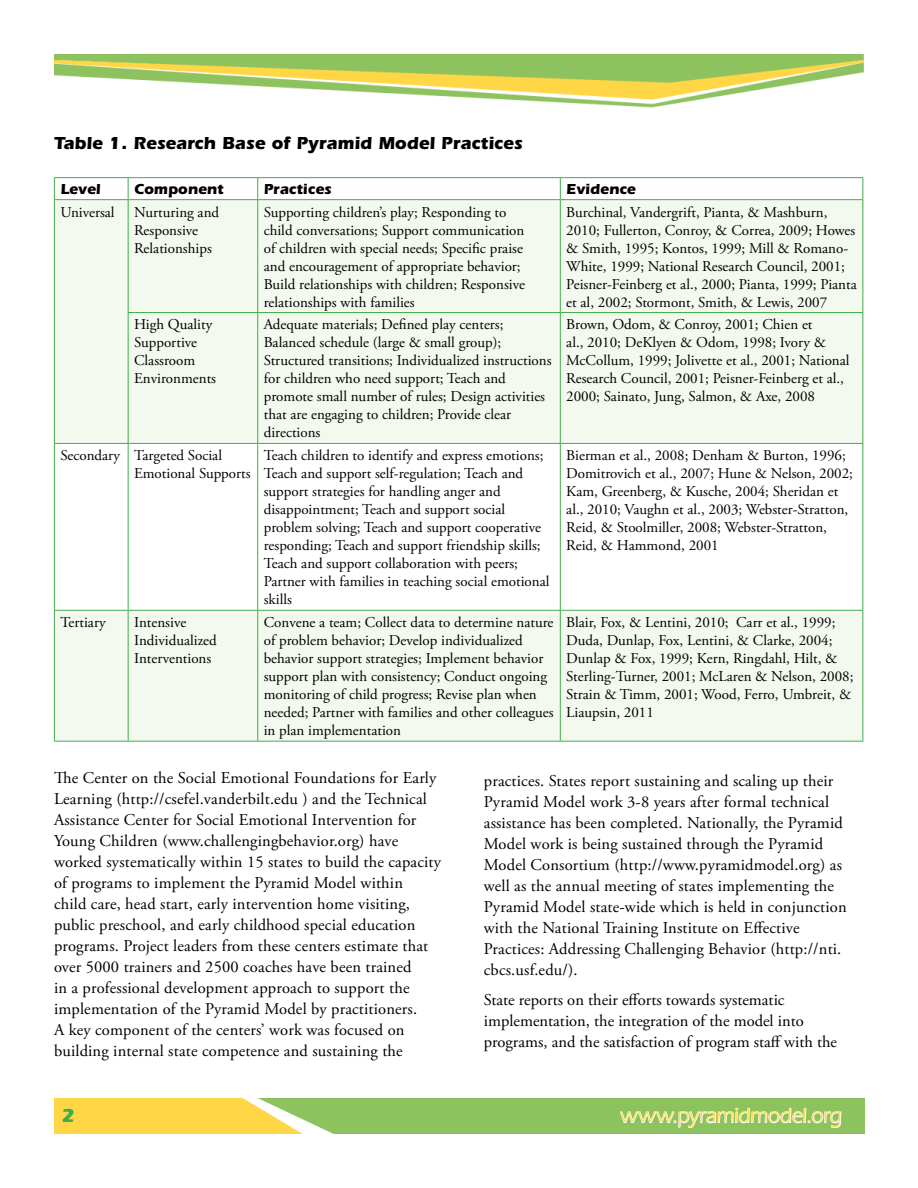
<style>
.page{position:relative;width:918px;height:1188px;background:#fff}
.page>*{position:absolute;margin:0;border:0;box-sizing:border-box;transform-origin:0 0}
.t1{font:21px "ITC Eras Std";letter-spacing:-.005em;color:#ffd646}
.t2{font:700 19.5px "ITC Eras Std";color:#41ad49}
.t3{font:700 18px "ITC Eras Std";color:#000}
.t4{font:16.5px/21px "Adobe Garamond Pro";letter-spacing:.01em;color:#000}
.t5{font:15px/18px "Adobe Garamond Pro";color:#000}
.t6{font:700 15px "ITC Eras Std";color:#000}
</style>
<div class="page">
<div style="left:8px;top:1037px;width:857px;height:97px;background:#8dc35e"></div>
<svg style="left:8px;top:1098px;width:326px;height:36px;fill:#fff"></svg>
<svg style="left:54px;top:1098px;width:249px;height:36px;background:#f8d753"></svg>
<div style="left:0;top:946px;width:918px;height:152px;background:#fff"></div>
<svg style="left:620px;top:1107px;width:222px;height:21px"></svg>
<svg style="left:55px;top:200px;width:807px;height:541px;fill:#f4f9ef"></svg>
<hr style="left:54px;top:177px;width:74px;height:1px;background:#41ad49">
<svg style="left:54px;top:178px;width:1px;height:21px"></svg>
<hr style="left:128px;top:177px;width:130px;height:1px;background:#41ad49">
<svg style="left:128px;top:178px;width:1px;height:21px"></svg>
<hr style="left:258px;top:177px;width:302px;height:1px;background:#41ad49">
<svg style="left:257px;top:178px;width:1px;height:21px"></svg>
<hr style="left:560px;top:177px;width:303px;height:1px;background:#41ad49">
<svg style="left:560px;top:178px;width:1px;height:21px"></svg>
<svg style="left:862px;top:178px;width:1px;height:21px"></svg>
<hr style="left:54px;top:199px;width:74px;height:1px;background:#41ad49">
<hr style="left:54px;top:200px;width:1px;height:113px;background:#41ad49">
<hr style="left:54px;top:313px;width:1px;height:130px;background:#41ad49">
<hr style="left:128px;top:199px;width:130px;height:1px;background:#41ad49">
<hr style="left:128px;top:200px;width:1px;height:112px;background:#41ad49">
<hr style="left:258px;top:199px;width:302px;height:1px;background:#41ad49">
<hr style="left:257px;top:200px;width:1px;height:112px;background:#41ad49">
<hr style="left:560px;top:199px;width:303px;height:1px;background:#41ad49">
<hr style="left:560px;top:200px;width:1px;height:112px;background:#41ad49">
<hr style="left:862px;top:200px;width:1px;height:112px;background:#41ad49">
<hr style="left:128px;top:312px;width:130px;height:1px;background:#41ad49">
<hr style="left:128px;top:313px;width:1px;height:130px;background:#41ad49">
<hr style="left:258px;top:312px;width:302px;height:1px;background:#41ad49">
<hr style="left:257px;top:313px;width:1px;height:130px;background:#41ad49">
<hr style="left:560px;top:312px;width:303px;height:1px;background:#41ad49">
<hr style="left:560px;top:313px;width:1px;height:130px;background:#41ad49">
<hr style="left:862px;top:313px;width:1px;height:130px;background:#41ad49">
<hr style="left:54px;top:443px;width:74px;height:1px;background:#41ad49">
<hr style="left:54px;top:444px;width:1px;height:166px;background:#41ad49">
<hr style="left:128px;top:443px;width:130px;height:1px;background:#41ad49">
<hr style="left:128px;top:444px;width:1px;height:166px;background:#41ad49">
<hr style="left:258px;top:443px;width:302px;height:1px;background:#41ad49">
<hr style="left:257px;top:444px;width:1px;height:166px;background:#41ad49">
<hr style="left:560px;top:443px;width:303px;height:1px;background:#41ad49">
<hr style="left:560px;top:444px;width:1px;height:166px;background:#41ad49">
<hr style="left:862px;top:444px;width:1px;height:166px;background:#41ad49">
<hr style="left:54px;top:610px;width:74px;height:1px;background:#41ad49">
<hr style="left:54px;top:611px;width:1px;height:130px;background:#41ad49">
<hr style="left:128px;top:610px;width:130px;height:1px;background:#41ad49">
<hr style="left:128px;top:611px;width:1px;height:130px;background:#41ad49">
<hr style="left:258px;top:610px;width:302px;height:1px;background:#41ad49">
<hr style="left:257px;top:611px;width:1px;height:130px;background:#41ad49">
<hr style="left:560px;top:610px;width:303px;height:1px;background:#41ad49">
<hr style="left:560px;top:611px;width:1px;height:130px;background:#41ad49">
<hr style="left:862px;top:611px;width:1px;height:130px;background:#41ad49">
<hr style="left:54px;top:741px;width:74px;height:1px;background:#41ad49">
<hr style="left:128px;top:741px;width:130px;height:1px;background:#41ad49">
<hr style="left:258px;top:741px;width:302px;height:1px;background:#41ad49">
<hr style="left:560px;top:741px;width:303px;height:1px;background:#41ad49">
<img style="left:54px;top:54px;width:810px;height:54px">
<p class="t3" style="left:54px;top:133px;width:470px">Table 1. Research Base of Pyramid Model Practices</p>
<p class="t6" style="left:60px;top:180px;width:42px">Level</p>
<p class="t6" style="left:134px;top:180px;width:91px">Component</p>
<p class="t6" style="left:264px;top:180px;width:69px">Practices</p>
<p class="t6" style="left:566px;top:180px;width:71px">Evidence</p>
<p class="t5" style="left:60px;top:203px;width:56px">Universal</p>
<p class="t5" style="left:134px;top:203px;width:87px">Nurturing and<br>Responsive<br>Relationships</p>
<p class="t5" style="left:264px;top:203px;width:263px">Supporting children’s play; Responding to child conversations; Support communication of children with special needs; Specific praise and encouragement of appropriate behavior; Build relationships with children; Responsive relationships with families</p>
<p class="t5" style="left:566px;top:203px;width:292px">Burchinal, Vandergrift, Pianta, &amp; Mashburn, 2010; Fullerton, Conroy, &amp; Correa, 2009; Howes &amp; Smith, 1995; Kontos, 1999; Mill &amp; Romano-White, 1999; National Research Council, 2001; Peisner-Feinberg et al., 2000; Pianta, 1999; Pianta et al, 2002; Stormont, Smith, &amp; Lewis, 2007</p>
<p class="t5" style="left:134px;top:316px;width:84px">High Quality<br>Supportive<br>Classroom<br>Environments</p>
<p class="t5" style="left:264px;top:316px;width:289px">Adequate materials; Defined play centers; Balanced schedule (large &amp; small group); Structured transitions; Individualized instructions for children who need support; Teach and promote small number of rules; Design activities that are engaging to children; Provide clear directions</p>
<p class="t5" style="left:566px;top:316px;width:285px">Brown, Odom, &amp; Conroy, 2001; Chien et<br>al., 2010; DeKlyen &amp; Odom, 1998; Ivory &amp; McCollum, 1999; Jolivette et al., 2001; National Research Council, 2001; Peisner-Feinberg et al., 2000; Sainato, Jung, Salmon, &amp; Axe, 2008</p>
<p class="t5" style="left:134px;top:447px;width:118px;text-indent:-74px">Secondary Targeted Social<br>Emotional Supports</p>
<p class="t5" style="left:264px;top:447px;width:287px">Teach children to identify and express emotions; Teach and support self-regulation; Teach and support strategies for handling anger and disappointment; Teach and support social problem solving; Teach and support cooperative responding; Teach and support friendship skills; Teach and support collaboration with peers; Partner with families in teaching social emotional skills</p>
<p class="t5" style="left:566px;top:447px;width:288px">Bierman et al., 2008; Denham &amp; Burton, 1996; Domitrovich et al., 2007; Hune &amp; Nelson, 2002; Kam, Greenberg, &amp; Kusche, 2004; Sheridan et al., 2010; Vaughn et al., 2003; Webster-Stratton, Reid, &amp; Stoolmiller, 2008; Webster-Stratton, Reid, &amp; Hammond, 2001</p>
<p class="t5" style="left:60px;top:614px;width:47px">Tertiary</p>
<p class="t5" style="left:134px;top:614px;width:84px">Intensive<br>Individualized<br>Interventions</p>
<p class="t5" style="left:264px;top:614px;width:291px">Convene a team; Collect data to determine nature of problem behavior; Develop individualized behavior support strategies; Implement behavior support plan with consistency; Conduct ongoing monitoring of child progress; Revise plan when needed; Partner with families and other colleagues in plan implementation</p>
<p class="t5" style="left:566px;top:614px;width:289px">Blair, Fox, &amp; Lentini, 2010; Carr et al., 1999; Duda, Dunlap, Fox, Lentini, &amp; Clarke, 2004; Dunlap &amp; Fox, 1999; Kern, Ringdahl, Hilt, &amp; Sterling-Turner, 2001; McLaren &amp; Nelson, 2008; Strain &amp; Timm, 2001; Wood, Ferro, Umbreit, &amp; Liaupsin, 2011</p>
<p class="t4" style="left:54px;top:768px;width:389px">The Center on the Social Emotional Foundations for Early Learning (http://csefel.vanderbilt.edu ) and the Technical Assistance Center for Social Emotional Intervention for Young Children (www.challengingbehavior.org) have worked systematically within 15 states to build the capacity of programs to implement the Pyramid Model within<br>child care, head start, early intervention home visiting, public preschool, and early childhood special education programs. Project leaders from these centers estimate that over 5000 trainers and 2500 coaches have been trained<br>in a professional development approach to support the implementation of the Pyramid Model by practitioners.<br>A key component of the centers’ work was focused on building internal state competence and sustaining the</p>
<p class="t4" style="left:484px;top:771px;width:364px">practices. States report sustaining and scaling up their Pyramid Model work 3-8 years after formal technical assistance has been completed. Nationally, the Pyramid Model work is being sustained through the Pyramid Model Consortium (http://www.pyramidmodel.org) as well as the annual meeting of states implementing the Pyramid Model state-wide which is held in conjunction with the National Training Institute on Effective Practices: Addressing Challenging Behavior (http://nti. cbcs.usf.edu/).</p>
<p class="t4" style="left:484px;top:990px;width:355px">State reports on their efforts towards systematic implementation, the integration of the model into programs, and the satisfaction of program staff with the</p>
<h2 class="t2" style="left:62px;top:1104px;width:15px">2</h2>
<h1 class="t1" style="left:620px;top:1104px;width:223px">www.pyramidmodel.org</h1>
</div>
